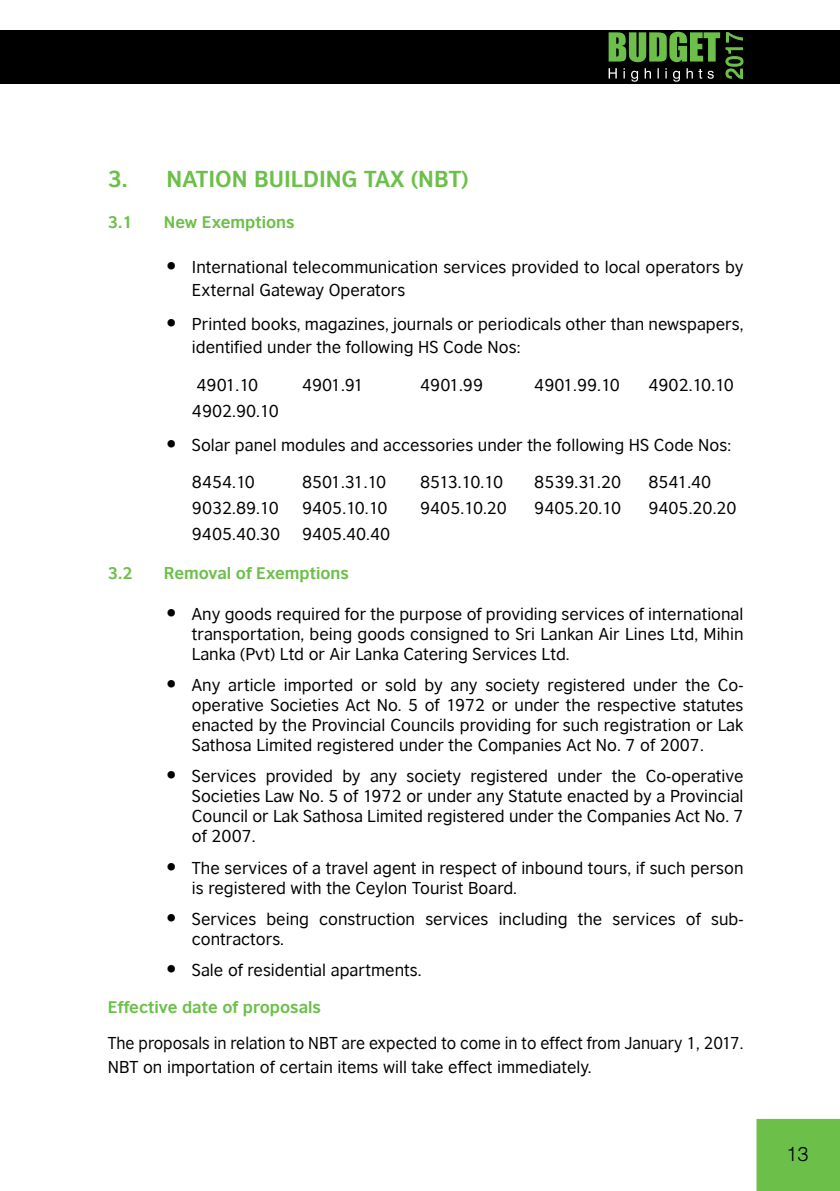
<style>
.page{position:relative;width:840px;height:1191px;background:#fff}
.page>*{position:absolute;margin:0;border:0;box-sizing:border-box;transform-origin:0 0}
.t1{font:700 22px "British Council Sans";color:#6cc04a}
.t2{font:20px "Switzerland Light Plain";color:#000}
.t3{font:16.4px/20px "British Council Sans";color:#000}
.t4{font:16.4px/24px "British Council Sans";color:#000;scale:.96 1}
.t5{font:700 16px "British Council Sans";color:#6cc04a}
.s1{font-size:30px}
</style>
<div class="page">
<div style="left:756px;top:1119px;width:83px;height:72px;background:#6cc04a"></div>
<div style="left:0;top:31px;width:839px;height:53px;background:#000"></div>
<svg style="left:608px;top:68px;width:105px;height:14px"></svg>
<svg style="left:608px;top:32px;width:111px;height:30px"></svg>
<svg style="left:725px;top:32px;width:18px;height:47px"></svg>
<h1 class="t1" style="left:108px;top:164px;width:362px">3. NATION BUILDING TAX (NBT)</h1>
<p class="t5" style="left:108px;top:212px;width:26px">3.1</p>
<p class="t5" style="left:164px;top:212px;width:132px">New Exemptions</p>
<p class="t3" style="left:192px;top:255px;width:553px;line-height:23px;text-indent:-28px"><span class="s1">•</span> International telecommunication services provided to local operators by<br>External Gateway Operators</p>
<p class="t3" style="left:192px;top:312px;width:553px;line-height:23px;text-indent:-28px"><span class="s1">•</span> Printed books, magazines, journals or periodicals other than newspapers, identified under the following HS Code Nos:</p>
<p class="t3" style="left:196px;top:374px;width:63px">4901.10</p>
<p class="t3" style="left:302px;top:374px;width:63px">4901.91</p>
<p class="t3" style="left:420px;top:374px;width:64px">4901.99</p>
<p class="t3" style="left:534px;top:374px;width:87px">4901.99.10</p>
<p class="t3" style="left:648px;top:374px;width:87px">4902.10.10</p>
<p class="t3" style="left:192px;top:400px;width:88px">4902.90.10</p>
<p class="t3" style="left:164px;top:435px;width:568px"><span class="s1">•</span> Solar panel modules and accessories under the following HS Code Nos:</p>
<p class="t3" style="left:192px;top:472px;width:64px">8454.10</p>
<p class="t3" style="left:302px;top:472px;width:86px">8501.31.10</p>
<p class="t3" style="left:420px;top:472px;width:84px">8513.10.10</p>
<p class="t3" style="left:534px;top:472px;width:88px">8539.31.20</p>
<p class="t3" style="left:648px;top:472px;width:64px">8541.40</p>
<p class="t3" style="left:192px;top:498px;width:88px">9032.89.10</p>
<p class="t3" style="left:302px;top:498px;width:87px">9405.10.10</p>
<p class="t3" style="left:420px;top:498px;width:88px">9405.10.20</p>
<p class="t3" style="left:534px;top:498px;width:88px">9405.20.10</p>
<p class="t3" style="left:648px;top:498px;width:90px">9405.20.20</p>
<p class="t3" style="left:192px;top:524px;width:90px">9405.40.30</p>
<p class="t3" style="left:302px;top:524px;width:90px">9405.40.40</p>
<p class="t5" style="left:108px;top:563px;width:26px">3.2</p>
<p class="t5" style="left:164px;top:563px;width:186px">Removal of Exemptions</p>
<p class="t3" style="left:192px;top:603px;width:552px;text-align:justify;text-indent:-28px"><span class="s1">•</span> Any goods required for the purpose of providing services of international transportation, being goods consigned to Sri Lankan Air Lines Ltd, Mihin Lanka (Pvt) Ltd or Air Lanka Catering Services Ltd.</p>
<p class="t3" style="left:192px;top:674px;width:552px;text-align:justify;text-indent:-28px"><span class="s1">•</span> Any article imported or sold by any society registered under the Co&shy;operative Societies Act No. 5 of 1972 or under the respective statutes enacted by the Provincial Councils providing for such registration or Lak Sathosa Limited registered under the Companies Act No. 7 of 2007.</p>
<p class="t3" style="left:192px;top:766px;width:552px;text-align:justify;text-indent:-28px"><span class="s1">•</span> Services provided by any society registered under the Co-operative Societies Law No. 5 of 1972 or under any Statute enacted by a Provincial Council or Lak Sathosa Limited registered under the Companies Act No. 7 of 2007.</p>
<p class="t3" style="left:192px;top:857px;width:552px;text-indent:-28px"><span class="s1">•</span> The services of a travel agent in respect of inbound tours, if such person is registered with the Ceylon Tourist Board.</p>
<p class="t3" style="left:192px;top:908px;width:552px;text-indent:-28px"><span class="s1">•</span> Services being construction services including the services of sub&shy;contractors.</p>
<p class="t3" style="left:164px;top:960px;width:259px"><span class="s1">•</span> Sale of residential apartments.</p>
<p class="t5" style="left:108px;top:997px;width:214px">Effective date of proposals</p>
<p class="t4" style="left:108px;top:1030px;width:663px">The proposals in relation to NBT are expected to come in to effect from January 1, 2017.<br>NBT on importation of certain items will take effect immediately.</p>
<p class="t2" style="left:785px;top:1141px;width:24px">13</p>
</div>
